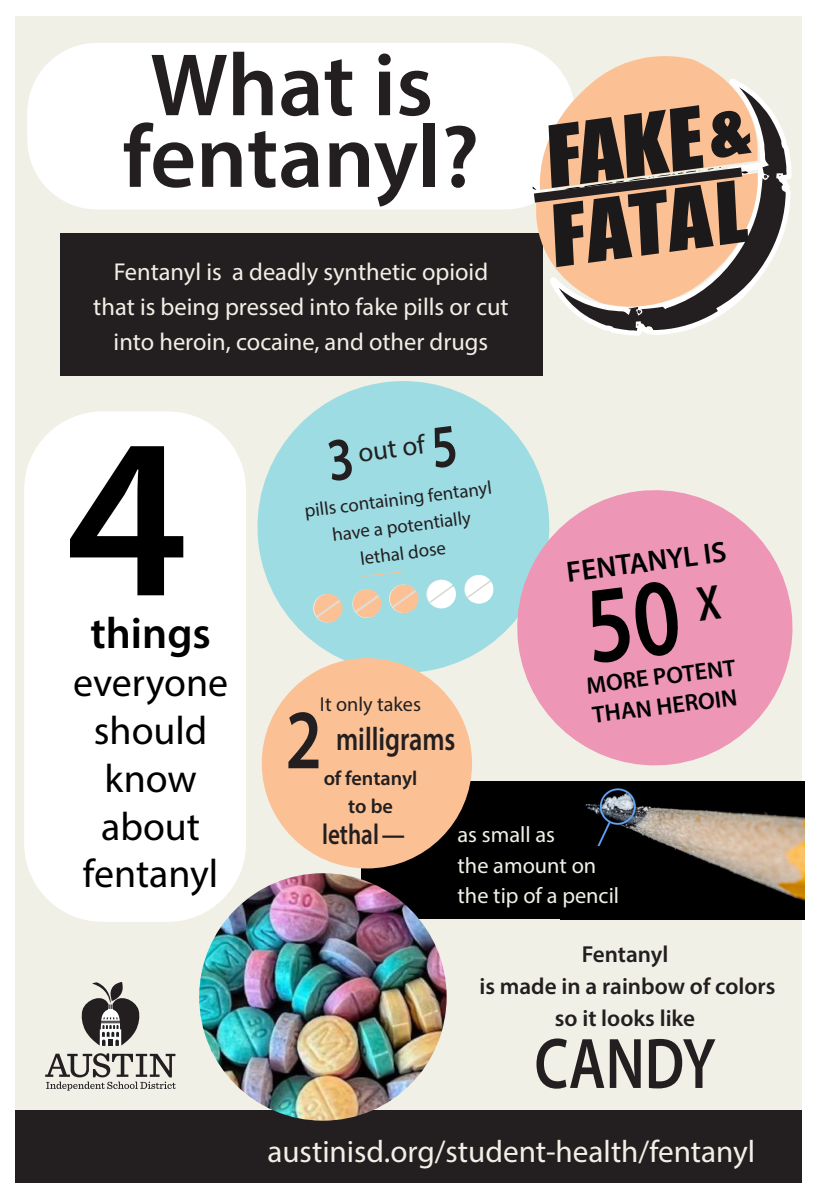
<style>
.page{position:relative;width:819px;height:1197px;background:#fff}
.page>*{position:absolute;margin:0;border:0;box-sizing:border-box;transform-origin:0 0}
.t1{font:600 229.42px "Myriad Pro";color:#000}
.t2{font:600 89.34px/71.7px "Myriad Pro";color:#231f20;text-align:center}
.t3{font:600 84.96px "Myriad Pro";color:#231f20;scale:.8 1}
.t4{font:600 72.19px "Myriad Pro";color:#231f20;scale:.8 1}
.t5{font:600 44.01px "Myriad Pro";color:#000}
.t6{font:39.9px/47.9px "Myriad Pro";color:#000;text-align:center}
.t7{font:600 32.64px "Myriad Pro";color:#231f20;scale:.8 1}
.t8{font:31.24px "Myriad Pro";color:#f1f0e7}
.t9{font:600 29.31px "Myriad Pro";color:#000}
.t10{font:600 28.79px "Myriad Pro";color:#231f20;scale:.8 1}
.t11{font:27.12px "Myriad Pro";color:#231f20}
.t12{font:24.5px/35px "Myriad Pro";color:#f1f0e7;text-align:center}
.t13{font:600 23.8px/29.8px "Myriad Pro";color:#000}
.t14{font:600 23.19px/31.9px "Myriad Pro";color:#231f20;text-align:center}
.t15{font:22.31px/30.7px "Myriad Pro";color:#f1f0e7}
.t16{font:600 20.21px/27.8px "Myriad Pro";letter-spacing:-.005em;color:#231f20;text-align:center}
.t17{font:20.21px "Myriad Pro";color:#231f20}
.t18{font:18.9px/27.1px "Myriad Pro";color:#231f20;text-align:center}
</style>
<div class="page">
<div style="left:15px;top:16px;width:786px;height:1164px;background:#f1f0e7"></div>
<div style="left:16px;top:1110px;width:786px;height:73px;background:#231f20"></div>
<div style="left:61px;top:234px;width:482px;height:142px;background:#231f20"></div>
<div style="left:30px;top:46px;width:542px;height:161px;background:#fff;border-radius:67px"></div>
<div style="left:27px;top:43px;width:548px;height:166px;border:6px solid #fff;border-radius:67px"></div>
<div style="left:27px;top:415px;width:216px;height:504px;background:#fff;border-radius:75px"></div>
<div style="left:24px;top:411px;width:222px;height:511px;border:6px solid #fff;border-radius:75px"></div>
<div style="left:361px;top:781px;width:444px;height:138px;background:#000"></div>
<img style="left:585px;top:788px;width:220px;height:113px">
<svg style="left:585px;top:846px;width:196px;height:55px"></svg>
<svg style="left:45px;top:1053px;width:131px;height:38px"></svg>
<svg style="left:81px;top:982px;width:59px;height:64px"></svg>
<img style="left:199px;top:873px;width:248px;height:248px;border-radius:124px">
<svg style="left:257px;top:381px;width:285px;height:301px;fill:#9edce4"></svg>
<svg style="left:352px;top:589px;width:30px;height:30px"></svg>
<svg style="left:313px;top:594px;width:30px;height:29px"></svg>
<svg style="left:389px;top:585px;width:30px;height:29px"></svg>
<svg style="left:427px;top:580px;width:30px;height:29px"></svg>
<svg style="left:464px;top:575px;width:30px;height:29px"></svg>
<div style="left:262px;top:658px;width:210px;height:210px;background:#fbc195;border-radius:50%"></div>
<svg style="left:509px;top:482px;width:284px;height:284px;fill:#ee96b5"></svg>
<svg style="left:362px;top:571px;width:44px;height:6px"></svg>
<svg style="left:521px;top:44px;width:271px;height:292px"></svg>
<svg style="left:327px;top:438px;width:26px;height:43px"></svg>
<svg style="left:431px;top:426px;width:26px;height:42px"></svg>
<div style="left:585px;top:580px;width:97px;height:84px;background:#ee96b5"></div>
<svg style="left:696px;top:585px;width:26px;height:36px"></svg>
<h2 class="t2" style="left:123px;top:47px;width:358px">What is fentanyl?</h2>
<p class="t12" style="left:93px;top:254px;width:417px">Fentanyl is a deadly synthetic opioid that is being pressed into fake pills or cut into heroin, cocaine, and other drugs</p>
<h1 class="t1" style="left:65px;top:372px;width:124px">4</h1>
<h3 class="t5" style="left:90px;top:605px;width:122px">things</h3>
<h3 class="t6" style="left:73px;top:658px;width:157px">everyone should know about fentanyl</h3>
<p class="t11" style="left:356px;top:436px;width:69px;rotate:-7deg">out of</p>
<p class="t18" style="left:303px;top:497px;width:190px;rotate:-7deg">pills containing fentanyl have a potentially lethal dose</p>
<p class="t9" style="left:564px;top:553px;width:163px;rotate:-7deg">FENTANYL IS</p>
<p class="t13" style="left:585px;top:670px;width:152px;rotate:-7deg">MORE POTENT<br>THAN HEROIN</p>
<p class="t17" style="left:320px;top:692px;width:103px">It only takes</p>
<h3 class="t3" style="left:286px;top:686px;width:47px">2</h3>
<h3 class="t7" style="left:336px;top:718px;width:151px">milligrams</h3>
<p class="t16" style="left:324px;top:764px;width:95px">of fentanyl to be</p>
<p class="t10" style="left:322px;top:816px;width:105px">lethal—</p>
<p class="t15" style="left:458px;top:819px;width:163px">as small as<br>the amount on the tip of a pencil</p>
<p class="t14" style="left:479px;top:938px;width:298px">Fentanyl<br>is made in a rainbow of colors so it looks like</p>
<h3 class="t4" style="left:534px;top:1018px;width:228px">CANDY</h3>
<p class="t8" style="left:267px;top:1132px;width:489px">austinisd.org/student-health/fentanyl</p>
</div>
